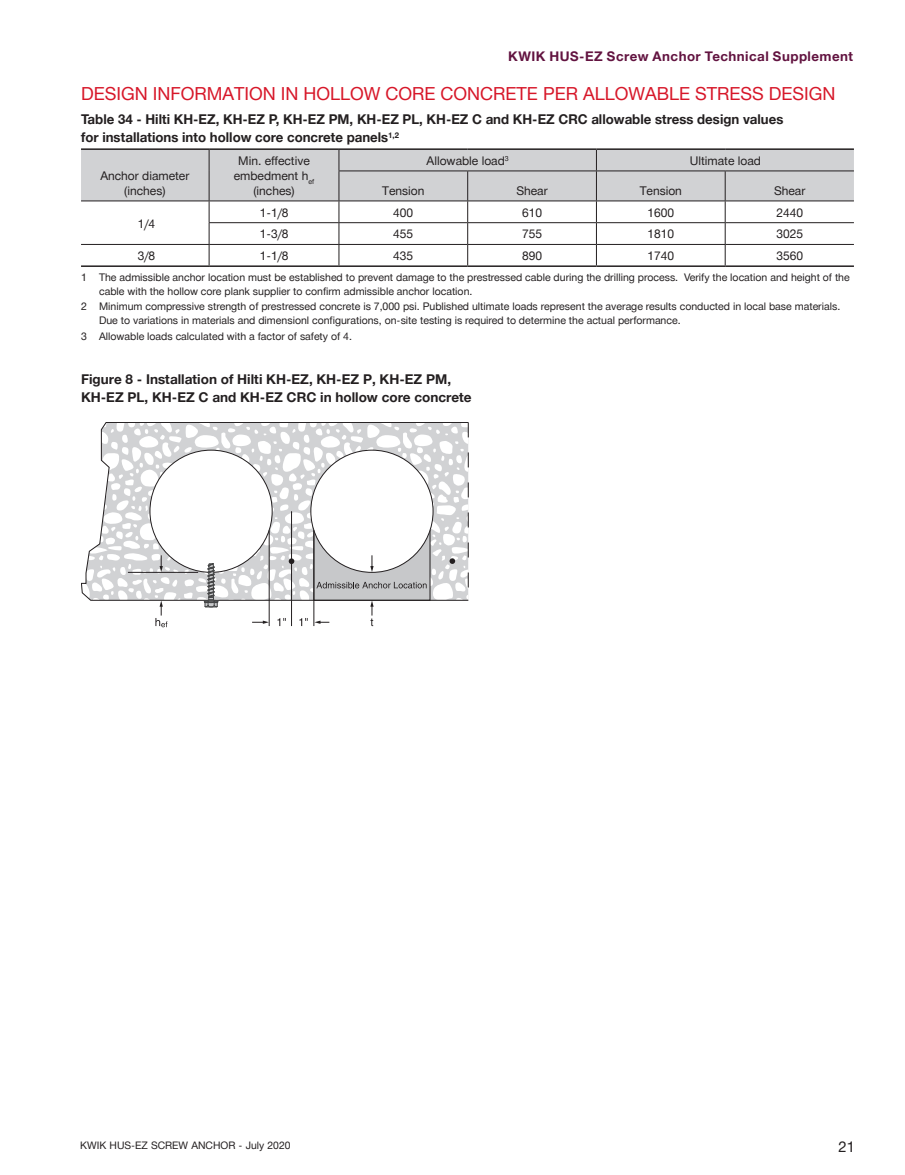
<style>
.page{position:relative;width:905px;height:1175px;background:#fff}
.page>*{position:absolute;margin:0;border:0;box-sizing:border-box;transform-origin:0 0}
.headers{font:18px "Hilti";color:#d71729}
.t1{font:14.85px "Hilti";color:#231f20}
.PTG_Table_Body{font:700 13.5px/18px "Hilti";color:#231f20}
.TG_Table_Headers{font:700 13.5px/18px "Hilti";color:#231f20}
.t2{font:700 13.35px "Hilti";letter-spacing:.035em;color:#621340}
.PTG_Table_Body-2{font:12px/15px "Hilti";color:#231f20;text-align:center}
.PTG_footnotes{font:10.5px/13.5px "Hilti";color:#231f20}
.t3{font:10.35px "Hilti";color:#231f20}
</style>
<div class="page">
<hr style="left:81px;top:148px;width:128px;height:2px;background:#231f20">
<hr style="left:209px;top:148px;width:130px;height:2px;background:#231f20">
<hr style="left:339px;top:148px;width:128px;height:2px;background:#231f20">
<hr style="left:467px;top:148px;width:129px;height:2px;background:#231f20">
<hr style="left:596px;top:148px;width:129px;height:2px;background:#231f20">
<hr style="left:725px;top:148px;width:128px;height:2px;background:#231f20">
<hr style="left:209px;top:265px;width:130px;height:2px;background:#231f20">
<hr style="left:339px;top:265px;width:128px;height:2px;background:#231f20">
<hr style="left:596px;top:265px;width:129px;height:2px;background:#231f20">
<hr style="left:81px;top:265px;width:128px;height:2px;background:#231f20">
<hr style="left:467px;top:265px;width:129px;height:2px;background:#231f20">
<hr style="left:725px;top:265px;width:128px;height:2px;background:#231f20">
<svg style="left:81px;top:149px;width:772px;height:116px"></svg>
<hr style="left:81px;top:200px;width:128px;height:1px;background:#231f20">
<hr style="left:209px;top:200px;width:130px;height:1px;background:#231f20">
<hr style="left:339px;top:200px;width:128px;height:1px;background:#231f20">
<hr style="left:467px;top:200px;width:129px;height:1px;background:#231f20">
<hr style="left:596px;top:200px;width:129px;height:1px;background:#231f20">
<hr style="left:725px;top:200px;width:128px;height:1px;background:#231f20">
<hr style="left:81px;top:244px;width:128px;height:1px;background:#231f20">
<hr style="left:209px;top:244px;width:130px;height:1px;background:#231f20">
<hr style="left:339px;top:244px;width:128px;height:1px;background:#231f20">
<hr style="left:467px;top:244px;width:129px;height:1px;background:#231f20">
<hr style="left:596px;top:244px;width:129px;height:1px;background:#231f20">
<hr style="left:725px;top:244px;width:128px;height:1px;background:#231f20">
<svg style="left:468px;top:422px;width:1px;height:178px"></svg>
<svg style="left:81px;top:422px;width:387px;height:179px"></svg>
<div style="left:150px;top:450px;width:122px;height:122px;background:#fff;border-radius:50%"></div>
<svg style="left:289px;top:558px;width:5px;height:6px"></svg>
<svg style="left:449px;top:558px;width:6px;height:6px"></svg>
<svg style="left:370px;top:555px;width:3px;height:17px"></svg>
<svg style="left:370px;top:600px;width:3px;height:26px"></svg>
<svg style="left:159px;top:555px;width:4px;height:17px"></svg>
<svg style="left:155px;top:600px;width:12px;height:27px"></svg>
<svg style="left:299px;top:618px;width:9px;height:8px"></svg>
<svg style="left:277px;top:618px;width:9px;height:8px"></svg>
<svg style="left:204px;top:563px;width:14px;height:44px"></svg>
<hr style="left:291px;top:511px;width:1px;height:115px;background:#231f20">
<hr style="left:313px;top:530px;width:1px;height:96px;background:#231f20">
<hr style="left:269px;top:530px;width:1px;height:96px;background:#231f20">
<svg style="left:252px;top:620px;width:17px;height:4px"></svg>
<svg style="left:314px;top:620px;width:15px;height:4px"></svg>
<hr style="left:128px;top:572px;width:70px;height:1px;background:#231f20">
<svg style="left:316px;top:582px;width:110px;height:6px"></svg>
<p class="t2" style="left:508px;top:47px;width:346px">KWIK HUS-EZ Screw Anchor Technical Supplement</p>
<p class="headers" style="left:81px;top:81px;width:756px">DESIGN INFORMATION IN HOLLOW CORE CONCRETE PER ALLOWABLE STRESS DESIGN</p>
<p class="PTG_Table_Body" style="left:81px;top:110px;width:704px">Table 34 - Hilti KH-EZ, KH-EZ P, KH-EZ PM, KH-EZ PL, KH-EZ C and KH-EZ CRC allowable stress design values for installations into hollow core concrete panels<sup>1,2</sup></p>
<p class="PTG_Table_Body-2" style="left:100px;top:168px;width:90px">Anchor diameter (inches)</p>
<p class="PTG_Table_Body-2" style="left:234px;top:153px;width:82px">Min. effective embedment h<sub>ef </sub>(inches)</p>
<p class="PTG_Table_Body-2" style="left:426px;top:153px;width:84px">Allowable load<sup>3</sup></p>
<p class="PTG_Table_Body-2" style="left:689px;top:153px;width:73px">Ultimate load</p>
<p class="PTG_Table_Body-2" style="left:382px;top:183px;width:44px">Tension</p>
<p class="PTG_Table_Body-2" style="left:516px;top:183px;width:33px">Shear</p>
<p class="PTG_Table_Body-2" style="left:639px;top:183px;width:44px">Tension</p>
<p class="PTG_Table_Body-2" style="left:774px;top:183px;width:33px">Shear</p>
<p class="PTG_Table_Body-2" style="left:138px;top:216px;width:19px">1/4</p>
<p class="PTG_Table_Body-2" style="left:260px;top:205px;width:30px">1-1/8</p>
<p class="PTG_Table_Body-2" style="left:393px;top:205px;width:22px">400</p>
<p class="PTG_Table_Body-2" style="left:522px;top:205px;width:22px">610</p>
<p class="PTG_Table_Body-2" style="left:647px;top:205px;width:28px">1600</p>
<p class="PTG_Table_Body-2" style="left:776px;top:205px;width:28px">2440</p>
<p class="PTG_Table_Body-2" style="left:260px;top:226px;width:30px">1-3/8</p>
<p class="PTG_Table_Body-2" style="left:393px;top:226px;width:22px">455</p>
<p class="PTG_Table_Body-2" style="left:522px;top:226px;width:22px">755</p>
<p class="PTG_Table_Body-2" style="left:647px;top:226px;width:28px">1810</p>
<p class="PTG_Table_Body-2" style="left:776px;top:226px;width:28px">3025</p>
<p class="PTG_Table_Body-2" style="left:138px;top:248px;width:19px">3/8</p>
<p class="PTG_Table_Body-2" style="left:260px;top:248px;width:30px">1-1/8</p>
<p class="PTG_Table_Body-2" style="left:393px;top:248px;width:22px">435</p>
<p class="PTG_Table_Body-2" style="left:522px;top:248px;width:22px">890</p>
<p class="PTG_Table_Body-2" style="left:647px;top:248px;width:28px">1740</p>
<p class="PTG_Table_Body-2" style="left:776px;top:248px;width:28px">3560</p>
<p class="PTG_footnotes" style="left:99px;top:270px;width:752px;text-indent:-18px">1 The admissible anchor location must be established to prevent damage to the prestressed cable during the drilling process. Verify the location and height of the cable with the hollow core plank supplier to confirm admissible anchor location.</p>
<p class="PTG_footnotes" style="left:99px;top:300px;width:742px;text-indent:-18px">2 Minimum compressive strength of prestressed concrete is 7,000 psi. Published ultimate loads represent the average results conducted in local base materials.<br>Due to variations in materials and dimensionl configurations, on-site testing is required to determine the actual performance.</p>
<p class="PTG_footnotes" style="left:81px;top:329px;width:272px">3 Allowable loads calculated with a factor of safety of 4.</p>
<p class="TG_Table_Headers" style="left:81px;top:370px;width:392px">Figure 8 - Installation of Hilti KH-EZ, KH-EZ P, KH-EZ PM,<br>KH-EZ PL, KH-EZ C and KH-EZ CRC in hollow core concrete</p>
<p class="t3" style="left:80px;top:1137px;width:212px">KWIK HUS-EZ SCREW ANCHOR - July 2020</p>
<h2 class="t1" style="left:838px;top:1136px;width:18px">21</h2>
</div>
